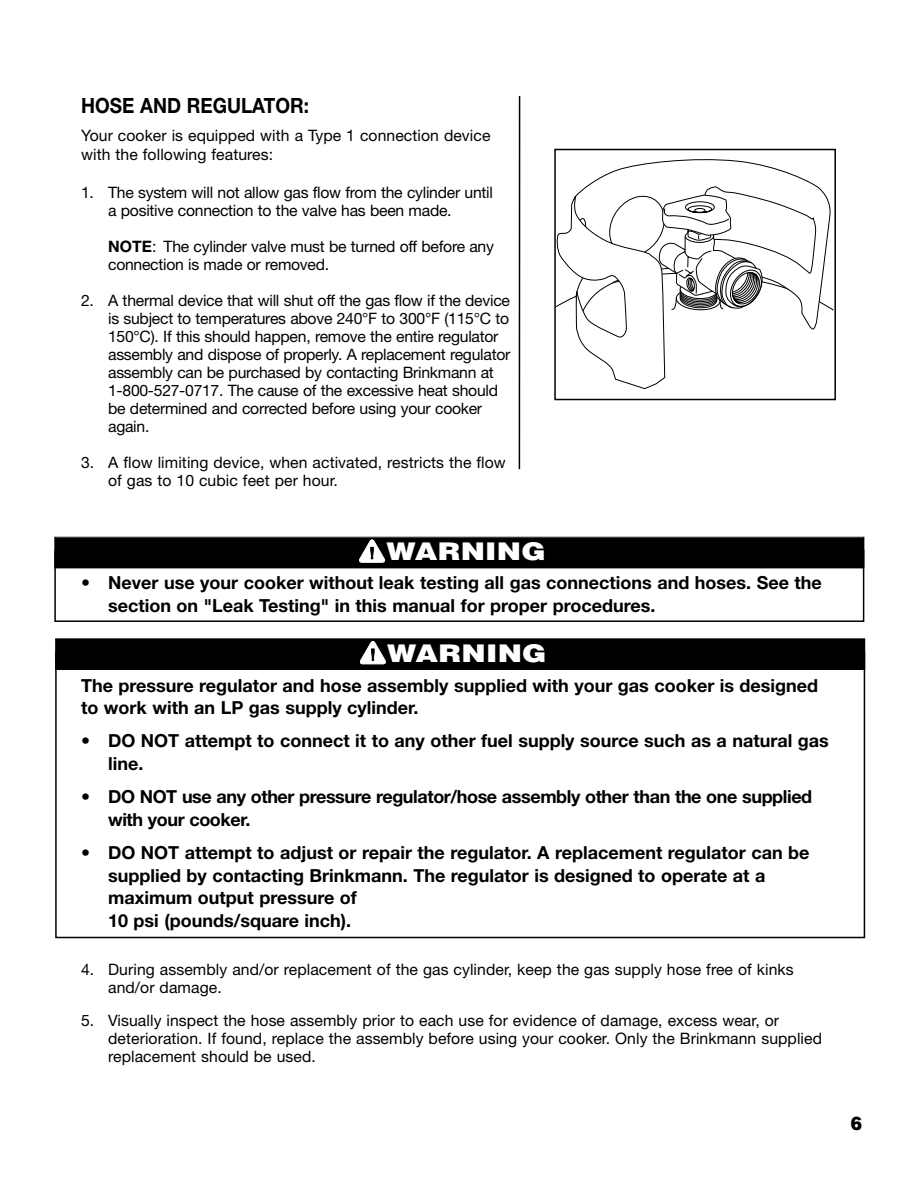
<style>
.page{position:relative;width:918px;height:1188px;background:#fff}
.page>*{position:absolute;margin:0;border:0;box-sizing:border-box;transform-origin:0 0}
.t1{font:900 24.3px "Helvetica";letter-spacing:.005em;color:#fff;scale:1.2 1}
.t2{font:700 21px "Helvetica Neue";color:#000;scale:.9 1}
.t3{font:900 18.75px "Helvetica";color:#000;scale:.9 1}
.t4{font:700 18px/22.5px "Helvetica Neue";color:#000}
.t5{font:700 18px/22.5px "Helvetica Neue";letter-spacing:-.02em;color:#000}
.t6{font:15.75px/18px "Helvetica Neue";letter-spacing:-.015em;color:#000}
.t7{font:15.75px/18px "Helvetica Neue";letter-spacing:.005em;color:#000}
.s1{font-weight:700}
</style>
<div class="page">
<hr style="left:519px;top:96px;width:1px;height:373px;background:#000">
<svg style="left:54px;top:148px;width:811px;height:474px"></svg>
<div style="left:55px;top:538px;width:808px;height:29px;background:#000"></div>
<div style="left:54px;top:537px;width:810px;height:31px;border:1px solid #000"></div>
<svg style="left:359px;top:540px;width:27px;height:23px"></svg>
<div style="left:56px;top:639px;width:808px;height:30px;background:#000"></div>
<div style="left:55px;top:638px;width:810px;height:32px;border:1px solid #000"></div>
<svg style="left:360px;top:641px;width:26px;height:23px"></svg>
<h2 class="t2" style="left:81px;top:98px;width:255px">HOSE AND REGULATOR:</h2>
<p class="t7" style="left:81px;top:127px;width:411px;line-height:19.5px">Your cooker is equipped with a Type 1 connection device with the following features:</p>
<p class="t6" style="left:108px;top:185px;width:386px;text-indent:-27px">1. The system will not allow gas flow from the cylinder until a positive connection to the valve has been made.</p>
<p class="t6" style="left:108px;top:239px;width:387px"><span class="s1">NOTE</span>: The cylinder valve must be turned off before any connection is made or removed.</p>
<p class="t6" style="left:108px;top:293px;width:404px;text-indent:-27px">2. A thermal device that will shut off the gas flow if the device is subject to temperatures above 240°F to 300°F (115°C to 150°C). If this should happen, remove the entire regulator assembly and dispose of properly. A replacement regulator assembly can be purchased by contacting Brinkmann at 1-800-527-0717. The cause of the excessive heat should be determined and corrected before using your cooker again.</p>
<p class="t7" style="left:108px;top:455px;width:399px;text-indent:-27px">3. A flow limiting device, when activated, restricts the flow of gas to 10 cubic feet per hour.</p>
<h1 class="t1" style="left:386px;top:543px;width:134px">WARNING</h1>
<p class="t4" style="left:108px;top:573px;width:715px;text-indent:-27px">• Never use your cooker without leak testing all gas connections and hoses. See the section on "Leak Testing" in this manual for proper procedures.</p>
<h1 class="t1" style="left:387px;top:644px;width:134px">WARNING</h1>
<p class="t4" style="left:81px;top:676px;width:739px">The pressure regulator and hose assembly supplied with your gas cooker is designed to work with an LP gas supply cylinder.</p>
<p class="t4" style="left:108px;top:731px;width:722px;text-indent:-27px">• DO NOT attempt to connect it to any other fuel supply source such as a natural gas line.</p>
<p class="t5" style="left:108px;top:787px;width:706px;text-indent:-27px">• DO NOT use any other pressure regulator/hose assembly other than the one supplied with your cooker.</p>
<p class="t4" style="left:108px;top:843px;width:703px;text-indent:-27px">• DO NOT attempt to adjust or repair the regulator. A replacement regulator can be supplied by contacting Brinkmann. The regulator is designed to operate at a maximum output pressure of<br>10 psi (pounds/square inch).</p>
<p class="t7" style="left:108px;top:962px;width:687px;text-indent:-27px">4. During assembly and/or replacement of the gas cylinder, keep the gas supply hose free of kinks and/or damage.</p>
<p class="t7" style="left:108px;top:1013px;width:715px;text-indent:-27px">5. Visually inspect the hose assembly prior to each use for evidence of damage, excess wear, or deterioration. If found, replace the assembly before using your cooker. Only the Brinkmann supplied replacement should be used.</p>
<p class="t3" style="left:851px;top:1117px;width:14px">6</p>
</div>
